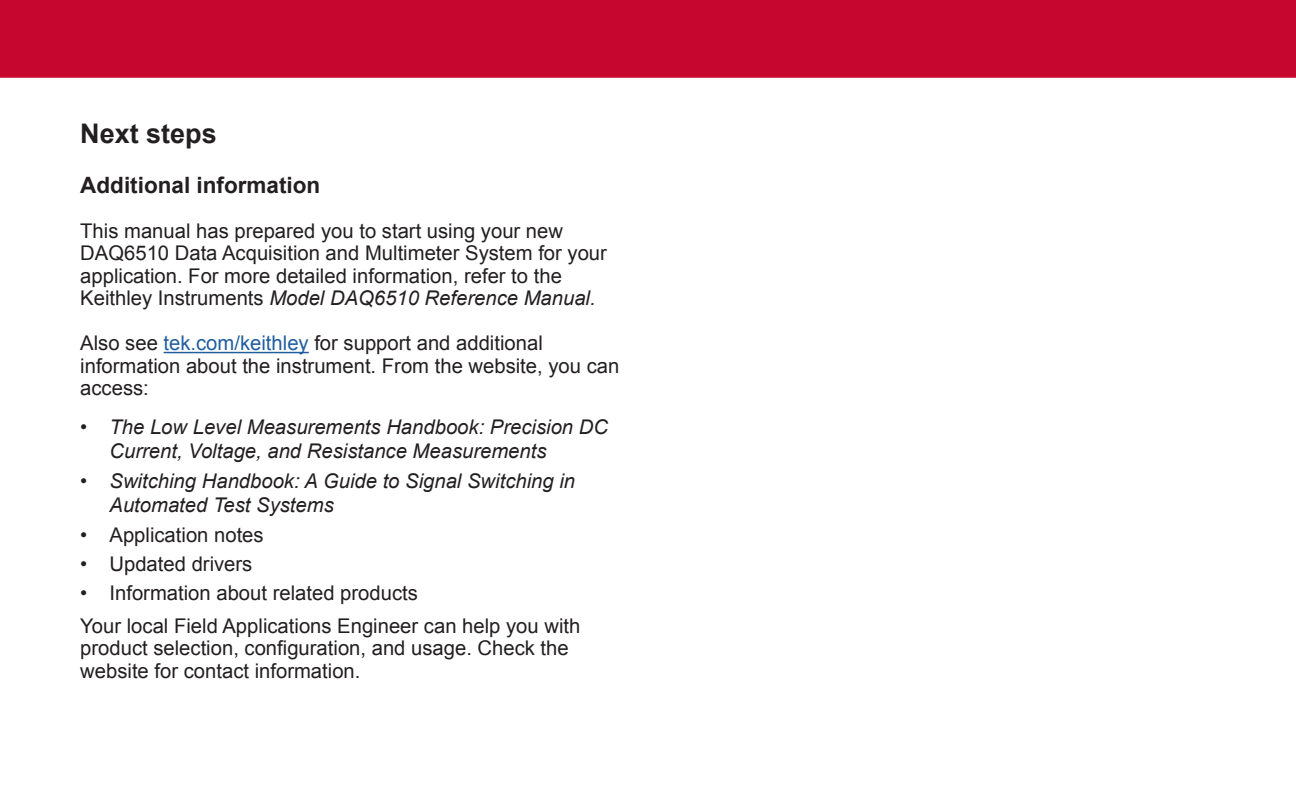
<style>
.page{position:relative;width:1296px;height:810px;background:#fff}
.page>*{position:absolute;margin:0;border:0;box-sizing:border-box;transform-origin:0 0}
.t1{font:700 27px "Arial";color:#231f20}
.t2{font:700 22.5px "Arial";color:#231f20}
.t3{font:20.25px/22.5px "Arial";color:#231f20}
.t4{font:italic 20.25px/24.8px "Arial";color:#231f20}
.s1{font-style:italic}
.s2{color:#215e9f}
</style>
<div class="page">
<div style="left:0;top:0;width:1296px;height:78px;background:#c7062f"></div>
<hr style="left:164px;top:352px;width:145px;height:1px;background:#215e9f">
<h1 class="t1" style="left:80px;top:116px;width:138px">Next steps</h1>
<p class="t2" style="left:80px;top:170px;width:242px">Additional information</p>
<p class="t3" style="left:80px;top:220px;width:528px">This manual has prepared you to start using your new DAQ6510 Data Acquisition and Multimeter System for your application. For more detailed information, refer to the Keithley Instruments <span class="s1">Model DAQ6510 Reference Manual.</span></p>
<p class="t3" style="left:80px;top:332px;width:541px">Also see <span class="s2">tek.com/keithley</span> for support and additional information about the instrument. From the website, you can access:</p>
<p class="t4" style="left:110px;top:414px;width:500px;text-indent:-29px">• The Low Level Measurements Handbook: Precision DC<br>Current, Voltage, and Resistance Measurements</p>
<p class="t4" style="left:110px;top:468px;width:467px;text-indent:-29px">• Switching Handbook: A Guide to Signal Switching in<br>Automated Test Systems</p>
<p class="t3" style="left:80px;top:523px;width:185px">• Application notes</p>
<p class="t3" style="left:80px;top:553px;width:174px">• Updated drivers</p>
<p class="t3" style="left:80px;top:577px;width:502px;line-height:32.6px">• Information about related products<br>Your local Field Applications Engineer can help you with</p>
<p class="t3" style="left:80px;top:637px;width:490px">product selection, configuration, and usage. Check the website for contact information.</p>
</div>
